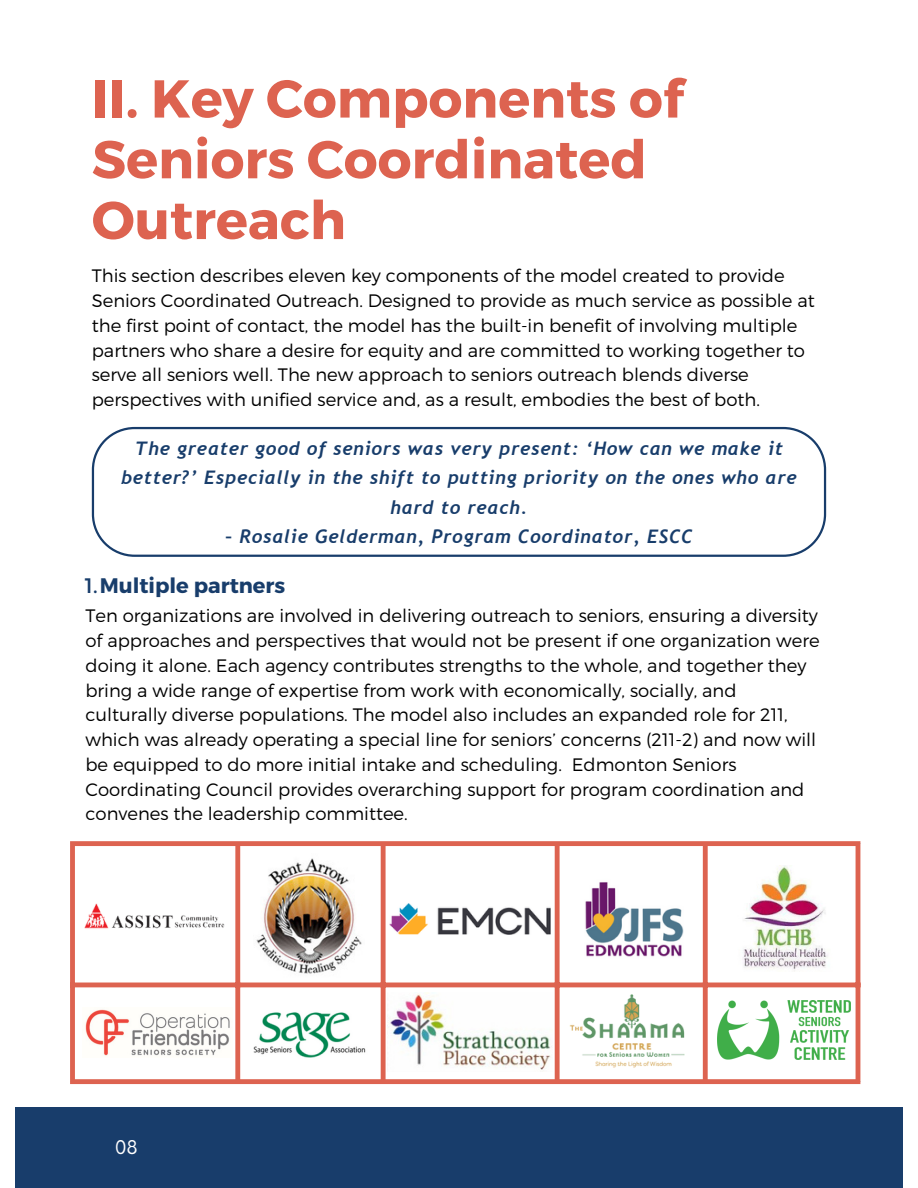
<style>
.page{position:relative;width:918px;height:1188px;background:#fff}
.page>*{position:absolute;margin:0;border:0;box-sizing:border-box;transform-origin:0 0}
.t1{font:700 53.25px/60.8px "Montserrat";color:#dd6350}
.t2{font:700 21px "Montserrat";color:#183d6b}
.t3{font:20.25px "Glacial Indifference";color:#fff}
.t4{font:italic 700 18.75px/29.2px "Trebuchet";letter-spacing:.04em;color:#183d6b;text-align:center}
.t5{font:300 18px/24.8px "Montserrat";color:#000}
.s1{font-weight:400}
</style>
<div class="page">
<div style="left:15px;top:1107px;width:888px;height:81px;background:#183d6b"></div>
<svg style="left:92px;top:427px;width:734px;height:130px"></svg>
<div style="left:70px;top:846px;width:5px;height:233px;background:#dd6350"></div>
<div style="left:235px;top:846px;width:5px;height:233px;background:#dd6350"></div>
<div style="left:381px;top:846px;width:5px;height:233px;background:#dd6350"></div>
<div style="left:555px;top:846px;width:5px;height:233px;background:#dd6350"></div>
<div style="left:703px;top:846px;width:5px;height:233px;background:#dd6350"></div>
<hr style="left:856px;top:846px;width:4px;height:233px;background:#dd6350">
<div style="left:70px;top:841px;width:790px;height:5px;background:#dd6350"></div>
<hr style="left:70px;top:983px;width:790px;height:4px;background:#dd6350">
<div style="left:70px;top:1079px;width:790px;height:5px;background:#dd6350"></div>
<img style="left:559px;top:987px;width:138px;height:91px">
<img style="left:85px;top:1009px;width:145px;height:47px">
<img style="left:70px;top:852px;width:183px;height:131px">
<img style="left:717px;top:1000px;width:134px;height:60px">
<img style="left:254px;top:1012px;width:112px;height:46px">
<img style="left:585px;top:882px;width:99px;height:75px">
<img style="left:742px;top:866px;width:86px;height:105px">
<img style="left:389px;top:993px;width:163px;height:77px">
<img style="left:256px;top:858px;width:106px;height:116px">
<img style="left:390px;top:903px;width:161px;height:32px">
<p class="t1" style="left:92px;top:66px;width:593px">II. Key Components of<br>Seniors Coordinated<br>Outreach</p>
<p class="t5" style="left:92px;top:263px;width:725px">This section describes eleven key components of the model created to provide Seniors Coordinated Outreach. Designed to provide as much service as possible at the first point of contact, the model has the built-in benefit of involving multiple partners who share a desire for equity and are committed to working together to serve all seniors well. The new approach to seniors outreach blends diverse perspectives with unified service and, as a result, embodies the best of both.</p>
<p class="t4" style="left:121px;top:434px;width:677px">The greater good of seniors was very present: ‘How can we make it better?’ Especially in the shift to putting priority on the ones who are hard to reach.</p>
<p class="t4" style="left:225px;top:521px;width:469px">– Rosalie Gelderman, Program Coordinator, ESCC</p>
<p class="t2" style="left:85px;top:572px;width:202px"><span class="s1">1.</span>Multiple partners</p>
<p class="t5" style="left:85px;top:603px;width:736px">Ten organizations are involved in delivering outreach to seniors, ensuring a diversity of approaches and perspectives that would not be present if one organization were doing it alone. Each agency contributes strengths to the whole, and together they bring a wide range of expertise from work with economically, socially, and culturally diverse populations. The model also includes an expanded role for 211, which was already operating a special line for seniors’ concerns (211-2) and now will be equipped to do more initial intake and scheduling. Edmonton Seniors Coordinating Council provides overarching support for program coordination and convenes the leadership committee.</p>
<p class="t3" style="left:115px;top:1134px;width:24px">08</p>
</div>
